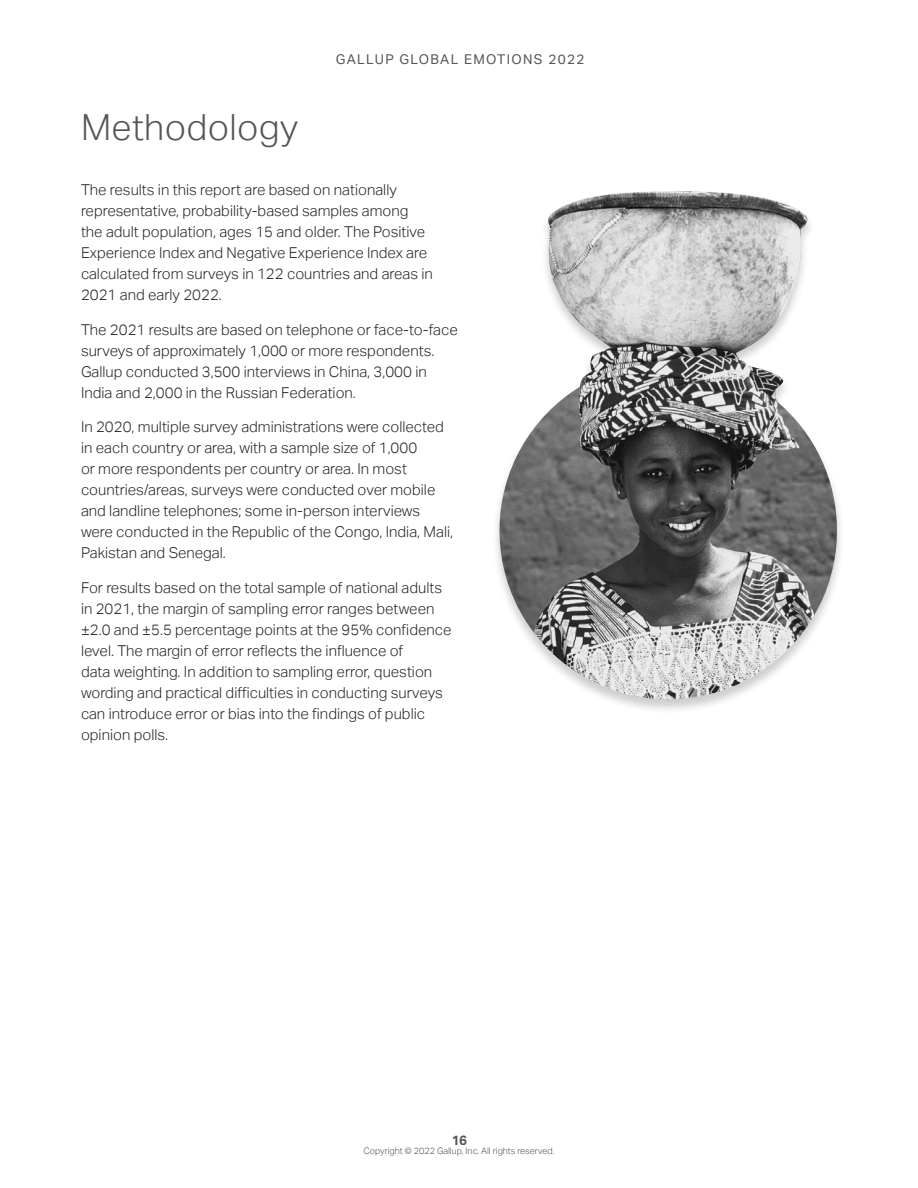
<style>
.page{position:relative;width:918px;height:1188px;background:#fff}
.page>*{position:absolute;margin:0;border:0;box-sizing:border-box;transform-origin:0 0}
.page_header{font:300 36px "Aktiv Grotesk";letter-spacing:.01em;color:#52575a}
.body{font:300 15px/21px "Aktiv Grotesk";color:#23282a}
.t1{font:13.5px "Aktiv Grotesk";letter-spacing:.1em;color:#52575a}
.t2{font:700 13.5px "Aktiv Grotesk";color:#52575a}
.t3{font:300 9px "Aktiv Grotesk";color:#52575a}
</style>
<div class="page">
<div style="left:492px;top:190px;width:353px;height:524px;background:#000;opacity:.2"></div>
<img style="left:500px;top:191px;width:337px;height:508px">
<p class="t1" style="left:336px;top:51px;width:161px">GALLUP GLO BAL EMOTIONS</p>
<p class="t1" style="left:548px;top:51px;width:38px">2022</p>
<h2 class="page_header" style="left:81px;top:107px;width:219px">Methodology</h2>
<p class="body" style="left:81px;top:180px;width:353px">The results in this report are based on nationally representative, probability-based samples among the adult population, ages 15 and older. The Positive Experience Index and Negative Experience Index are calculated from surveys in 122 countries and areas in 2021 and early 2022.</p>
<p class="body" style="left:81px;top:319px;width:378px">The 2021 results are based on telephone or face-to-face surveys of approximately 1,000 or more respondents.<br>Gallup conducted 3,500 interviews in China, 3,000 in India and 2,000 in the Russian Federation.</p>
<p class="body" style="left:81px;top:417px;width:374px">In 2020, multiple survey administrations were collected in each country or area, with a sample size of 1,000<br>or more respondents per country or area. In most countries/areas, surveys were conducted over mobile and landline telephones; some in-person interviews were conducted in the Republic of the Congo, India, Mali, Pakistan and Senegal.</p>
<p class="body" style="left:81px;top:577px;width:372px">For results based on the total sample of national adults in 2021, the margin of sampling error ranges between ±2.0 and ±5.5 percentage points at the 95% confidence level. The margin of error reflects the influence of<br>data weighting. In addition to sampling error, question wording and practical difficulties in conducting surveys can introduce error or bias into the findings of public opinion polls.</p>
<p class="t2" style="left:451px;top:1132px;width:17px">16</p>
<p class="t3" style="left:363px;top:1146px;width:193px">Copyright © 2022 Gallup, Inc. All rights reserved.</p>
</div>
